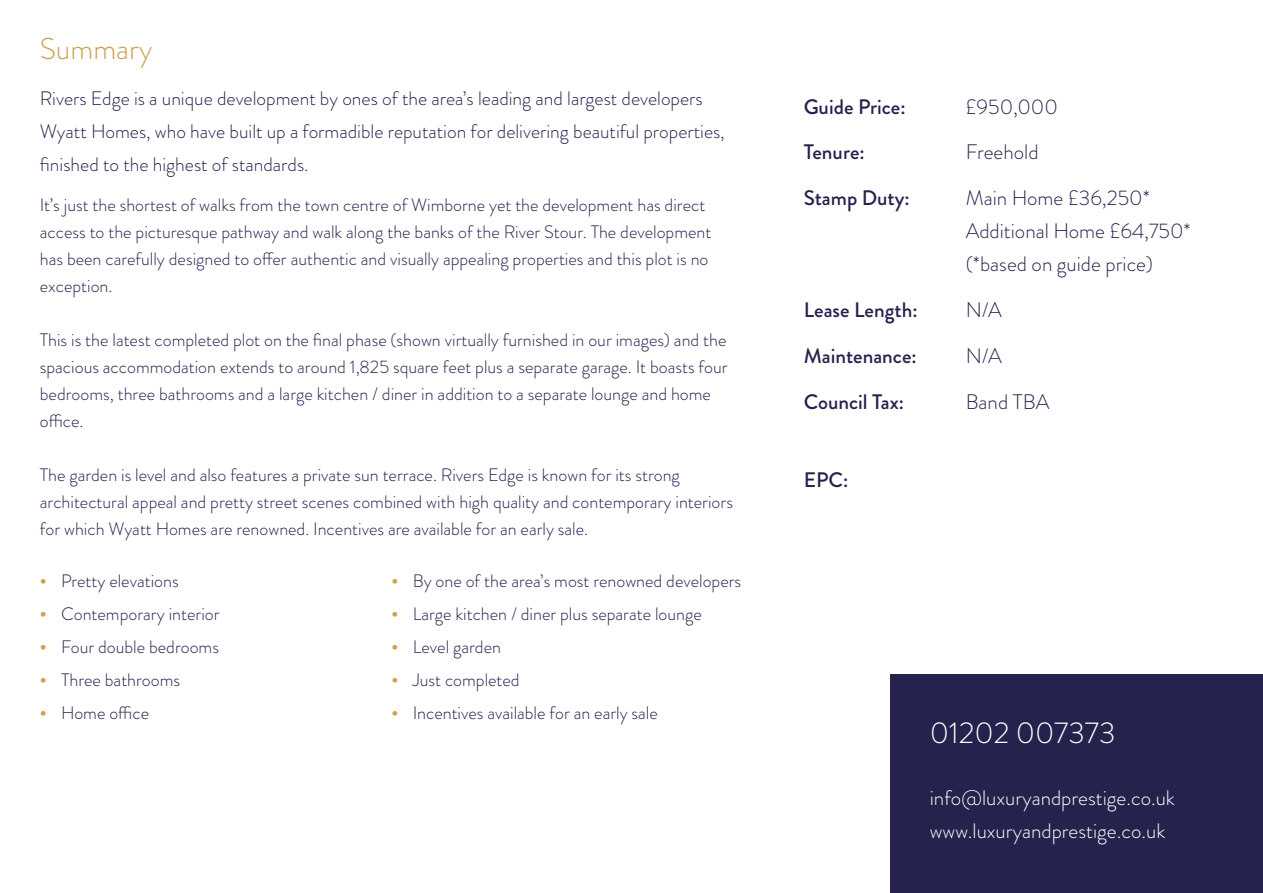
<style>
.page{position:relative;width:1263px;height:893px;background:#fff}
.page>*{position:absolute;margin:0;border:0;box-sizing:border-box;transform-origin:0 0}
.t1{font:300 30px "Brandon Grotesque";color:#fff}
.t2{font:300 30px "Brandon Grotesque";color:#cfa04f}
.t3{font:300 21px/33px "Brandon Grotesque";color:#26224e}
.t4{font:500 21px "Brandon Grotesque";color:#26224e}
.t5{font:300 21px/33px "Brandon Grotesque";color:#fff}
.t6{font:300 19.5px/33px "Brandon Grotesque";color:#26224e}
.t7{font:300 18px/27px "Brandon Grotesque";color:#26224e}
.s1{font-weight:700;color:#cfa04d}
</style>
<div class="page">
<div style="left:890px;top:674px;width:373px;height:219px;background:#26224e"></div>
<h1 class="t2" style="left:40px;top:28px;width:114px">Summary</h1>
<p class="t6" style="left:40px;top:82px;width:686px">Rivers Edge is a unique development by ones of the area’s leading and largest developers<br>Wyatt Homes, who have built up a formadible reputation for delivering beautiful properties, finished to the highest of standards.</p>
<p class="t7" style="left:40px;top:191px;width:673px">It’s just the shortest of walks from the town centre of Wimborne yet the development has direct access to the picturesque pathway and walk along the banks of the River Stour. The development has been carefully designed to offer authentic and visually appealing properties and this plot is no exception.</p>
<p class="t7" style="left:40px;top:326px;width:689px">This is the latest completed plot on the final phase (shown virtually furnished in our images) and the spacious accommodation extends to around 1,825 square feet plus a separate garage. It boasts four bedrooms, three bathrooms and a large kitchen / diner in addition to a separate lounge and home office.</p>
<p class="t7" style="left:40px;top:461px;width:695px">The garden is level and also features a private sun terrace. Rivers Edge is known for its strong architectural appeal and pretty street scenes combined with high quality and contemporary interiors for which Wyatt Homes are renowned. Incentives are available for an early sale.</p>
<p class="t7" style="left:40px;top:568px;width:140px"><span class="s1">•</span> Pretty elevations</p>
<p class="t7" style="left:40px;top:601px;width:181px"><span class="s1">•</span> Contemporary interior</p>
<p class="t7" style="left:40px;top:634px;width:181px"><span class="s1">•</span> Four double bedrooms</p>
<p class="t7" style="left:40px;top:667px;width:142px"><span class="s1">•</span> Three bathrooms</p>
<p class="t7" style="left:40px;top:700px;width:111px"><span class="s1">•</span> Home office</p>
<p class="t7" style="left:391px;top:568px;width:351px"><span class="s1">•</span> By one of the area’s most renowned developers</p>
<p class="t7" style="left:391px;top:601px;width:312px"><span class="s1">•</span> Large kitchen / diner plus separate lounge</p>
<p class="t7" style="left:391px;top:634px;width:111px"><span class="s1">•</span> Level garden</p>
<p class="t7" style="left:391px;top:667px;width:130px"><span class="s1">•</span> Just completed</p>
<p class="t7" style="left:391px;top:700px;width:268px"><span class="s1">•</span> Incentives available for an early sale</p>
<p class="t4" style="left:804px;top:92px;width:103px">Guide Price:</p>
<p class="t3" style="left:966px;top:90px;width:94px">£950,000</p>
<p class="t4" style="left:804px;top:138px;width:62px">Tenure:</p>
<p class="t3" style="left:966px;top:136px;width:74px">Freehold</p>
<p class="t4" style="left:804px;top:183px;width:108px">Stamp Duty:</p>
<p class="t3" style="left:966px;top:182px;width:227px">Main Home £36,250*<br>Additional Home £64,750* (*based on guide price)</p>
<p class="t4" style="left:804px;top:295px;width:115px">Lease Length:</p>
<p class="t3" style="left:966px;top:293px;width:38px">N/A</p>
<p class="t4" style="left:804px;top:341px;width:115px">Maintenance:</p>
<p class="t3" style="left:966px;top:339px;width:38px">N/A</p>
<p class="t4" style="left:804px;top:387px;width:102px">Council Tax:</p>
<p class="t3" style="left:966px;top:385px;width:85px">Band TBA</p>
<p class="t4" style="left:804px;top:465px;width:46px">EPC:</p>
<h1 class="t1" style="left:930px;top:712px;width:187px">01202 007373</h1>
<p class="t5" style="left:930px;top:781px;width:247px">info@luxuryandprestige.co.uk www.luxuryandprestige.co.uk</p>
</div>
